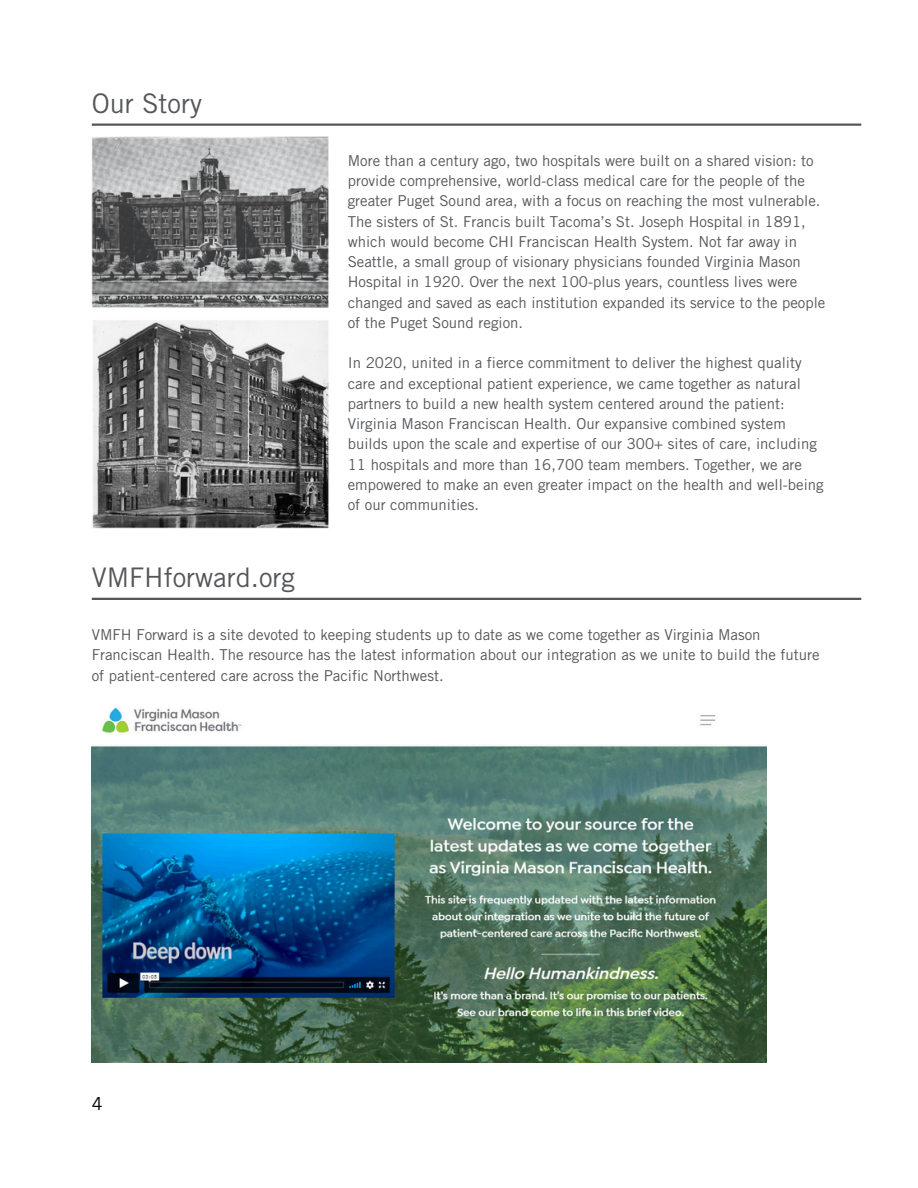
<style>
.page{position:relative;width:918px;height:1188px;background:#fff}
.page>*{position:absolute;margin:0;border:0;box-sizing:border-box;transform-origin:0 0}
.t1{font:27px "Trade Gothic LT Std";color:#54565a}
.t2{font:18px "Trade Gothic LT Std";color:#000}
.t3{font:15px/20.2px "Trade Gothic LT Std";color:#54565a}
</style>
<div class="page">
<hr style="left:92px;top:124px;width:769px;height:2px;background:#54565a">
<img style="left:92px;top:707px;width:675px;height:356px">
<hr style="left:92px;top:598px;width:769px;height:2px;background:#54565a">
<img style="left:92px;top:136px;width:237px;height:171px">
<img style="left:92px;top:320px;width:237px;height:208px">
<h1 class="t1" style="left:92px;top:93px;width:112px">Our Story</h1>
<p class="t3" style="left:348px;top:152px;width:479px">More than a century ago, two hospitals were built on a shared vision: to provide comprehensive, world-class medical care for the people of the greater Puget Sound area, with a focus on reaching the most vulnerable.<br>The sisters of St. Francis built Tacoma’s St. Joseph Hospital in 1891, which would become CHI Franciscan Health System. Not far away in Seattle, a small group of visionary physicians founded Virginia Mason Hospital in 1920. Over the next 100-plus years, countless lives were changed and saved as each institution expanded its service to the people of the Puget Sound region.</p>
<p class="t3" style="left:348px;top:355px;width:478px">In 2020, united in a fierce commitment to deliver the highest quality care and exceptional patient experience, we came together as natural partners to build a new health system centered around the patient:<br>Virginia Mason Franciscan Health. Our expansive combined system builds upon the scale and expertise of our 300+ sites of care, including 11 hospitals and more than 16,700 team members. Together, we are empowered to make an even greater impact on the health and well-being of our communities.</p>
<p class="t1" style="left:92px;top:567px;width:205px">VMFHforward.org</p>
<p class="t3" style="left:92px;top:627px;width:729px">VMFH Forward is a site devoted to keeping students up to date as we come together as Virginia Mason<br>Franciscan Health. The resource has the latest information about our integration as we unite to build the future of patient-centered care across the Pacific Northwest.</p>
<p class="t2" style="left:92px;top:1097px;width:12px">4</p>
</div>
